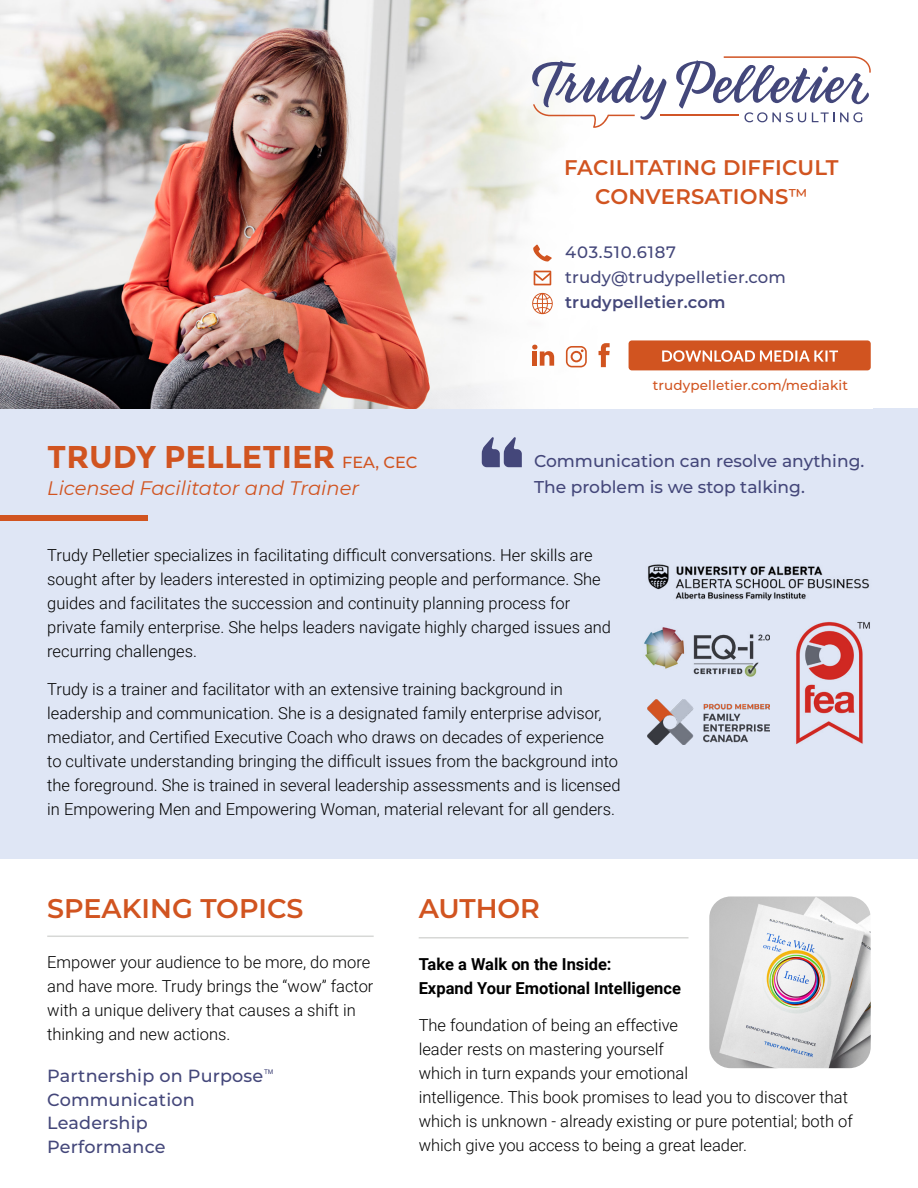
<style>
.page{position:relative;width:918px;height:1188px;background:#fff}
.page>*{position:absolute;margin:0;border:0;box-sizing:border-box;transform-origin:0 0}
.t1{font:700 31.5px "Montserrat";color:#d15420}
.t2{font:600 27px "Montserrat";color:#d15420}
.t3{font:600 21.15px/29.1px "Montserrat";letter-spacing:.01em;color:#d15420;text-align:center}
.t4{font:italic 19.5px "Montserrat";color:#d15420}
.t5{font:500 17.55px/23.7px "Montserrat";letter-spacing:.01em;color:#44477a}
.t6{font:500 17.1px/25.5px "Montserrat";color:#44477a}
.t7{font:300 16.5px/24px "Roboto";color:#000}
.t8{font:700 16.5px/24px "Roboto";color:#000}
.t9{font:500 16.5px/24.9px "Montserrat";letter-spacing:.01em;color:#44477a}
.t10{font:600 16.5px "Montserrat";letter-spacing:.01em;color:#44477a}
.t11{font:500 13.5px "Montserrat";letter-spacing:.01em;color:#d15420}
.s1{font-weight:500;font-size:18.45px}
.s2{font-weight:500;font-size:16.2px}
.s3{font-family:"Roboto";font-weight:300}
</style>
<div class="page">
<div style="left:0;top:408px;width:918px;height:451px;background:#dfe6f5"></div>
<img style="left:0;top:0;width:871px;height:408px">
<svg style="left:532px;top:60px;width:134px;height:68px"></svg>
<hr style="left:660px;top:115px;width:78px;height:1px;background:#d15527">
<svg style="left:676px;top:56px;width:195px;height:66px"></svg>
<img style="left:648px;top:564px;width:222px;height:37px">
<img style="left:644px;top:627px;width:125px;height:50px">
<img style="left:647px;top:699px;width:122px;height:46px">
<img style="left:796px;top:621px;width:74px;height:123px">
<svg style="left:533px;top:245px;width:19px;height:16px"></svg>
<svg style="left:534px;top:271px;width:17px;height:14px"></svg>
<svg style="left:532px;top:293px;width:21px;height:21px"></svg>
<svg style="left:566px;top:346px;width:21px;height:21px"></svg>
<svg style="left:532px;top:345px;width:22px;height:21px"></svg>
<div style="left:532px;top:351px;width:5px;height:15px;background:#d15420"></div>
<div style="left:629px;top:340px;width:242px;height:30px;background:#d15420;border-radius:3px"></div>
<svg style="left:662px;top:350px;width:176px;height:12px"></svg>
<div style="left:0;top:516px;width:148px;height:5px;background:#d15420"></div>
<img style="left:709px;top:896px;width:162px;height:172px">
<svg style="left:482px;top:437px;width:40px;height:30px"></svg>
<hr style="left:47px;top:936px;width:327px;height:1px;background:#d7d8d6">
<hr style="left:419px;top:937px;width:270px;height:2px;background:#d7d8d6">
<svg style="left:599px;top:343px;width:11px;height:24px"></svg>
<p class="t3" style="left:564px;top:152px;width:276px">FACILITATING DIFFICULT<br>CONVERSATIONS<span class="s1">™</span></p>
<p class="t9" style="left:565px;top:240px;width:222px">403.510.6187 trudy@trudypelletier.com</p>
<p class="t10" style="left:565px;top:291px;width:162px">trudypelletier.com</p>
<h1 class="t1" style="left:47px;top:438px;width:372px">TRUDY PELLETIER <span class="s2">FEA, CEC</span></h1>
<p class="t4" style="left:47px;top:475px;width:314px">Licensed Facilitator and Trainer</p>
<p class="t11" style="left:653px;top:375px;width:197px">trudypelletier.com/mediakit</p>
<p class="t6" style="left:534px;top:448px;width:332px">Communication can resolve anything.<br>The problem is we stop talking.</p>
<p class="t7" style="left:47px;top:543px;width:565px">Trudy Pelletier specializes in facilitating difficult conversations. Her skills are sought after by leaders interested in optimizing people and performance. She guides and facilitates the succession and continuity planning process for private family enterprise. She helps leaders navigate highly charged issues and recurring challenges.</p>
<p class="t7" style="left:47px;top:676px;width:575px">Trudy is a trainer and facilitator with an extensive training background in leadership and communication. She is a designated family enterprise advisor, mediator, and Certified Executive Coach who draws on decades of experience to cultivate understanding bringing the difficult issues from the background into the foreground. She is trained in several leadership assessments and is licensed in Empowering Men and Empowering Woman, material relevant for all genders.</p>
<h2 class="t2" style="left:47px;top:889px;width:258px">SPEAKING TOPICS</h2>
<p class="t7" style="left:47px;top:950px;width:328px">Empower your audience to be more, do more and have more. Trudy brings the “wow” factor with a unique delivery that causes a shift in thinking and new actions.</p>
<p class="t5" style="left:47px;top:1063px;width:229px">Partnership on Purpose<span class="s3">™<br></span>Communication<br>Leadership<br>Performance</p>
<h2 class="t2" style="left:419px;top:889px;width:123px">AUTHOR</h2>
<p class="t8" style="left:419px;top:951px;width:264px">Take a Walk on the Inside:<br>Expand Your Emotional Intelligence</p>
<p class="t7" style="left:419px;top:1013px;width:436px">The foundation of being an effective<br>leader rests on mastering yourself<br>which in turn expands your emotional<br>intelligence. This book promises to lead you to discover that which is unknown - already existing or pure potential; both of which give you access to being a great leader.</p>
</div>
